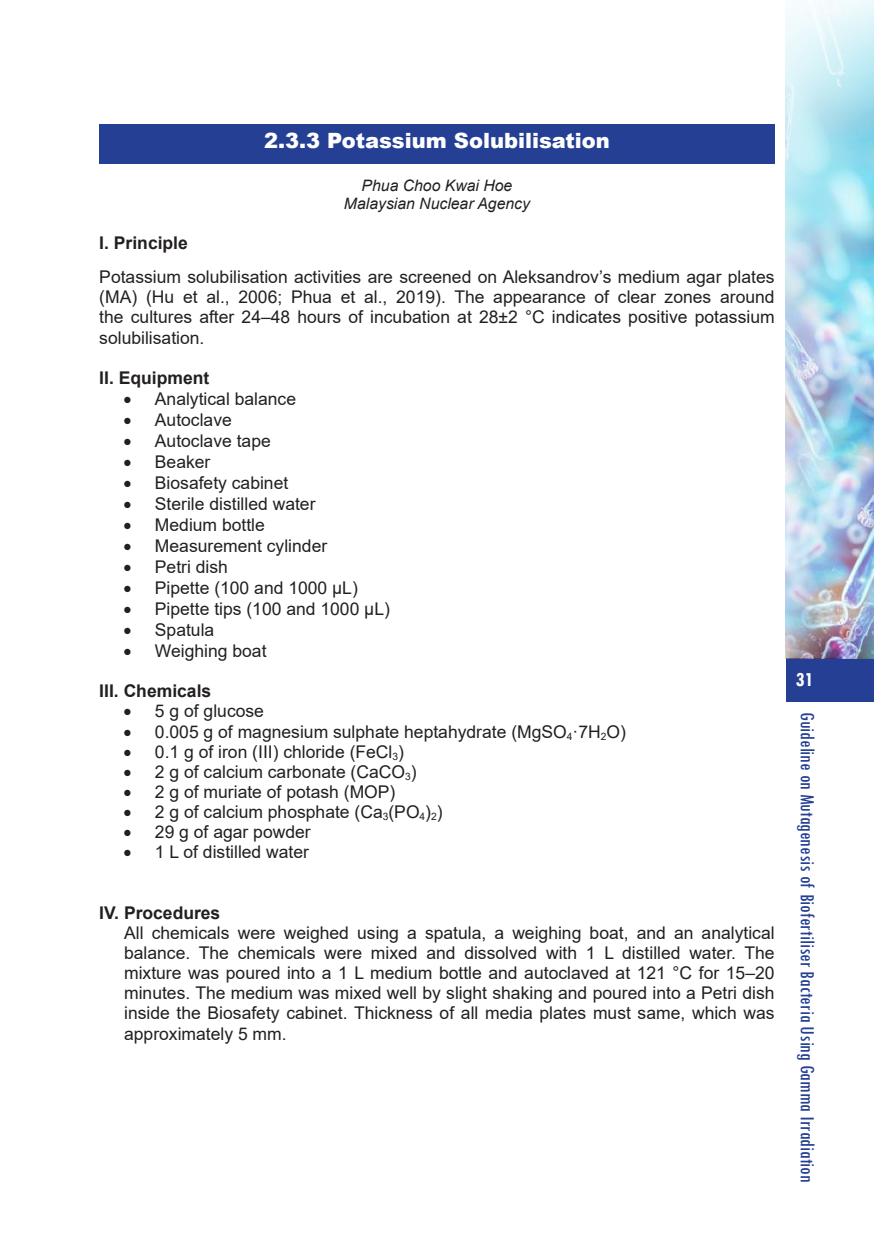
<style>
.page{position:relative;width:874px;height:1241px;background:#fff}
.page>*{position:absolute;margin:0;border:0;box-sizing:border-box;transform-origin:0 0}
.t1{font:condensed 21px "Tw Cen";color:#243f94}
.t2{font:900 21px "Arial";color:#fff}
.t3{font:700 condensed 21px "Tw Cen";color:#fff}
.t4{font:17.5px/20.1px "Arial";color:#231f20;text-align:justify}
.t5{font:700 17.5px "Arial";color:#231f20}
.t6{font:italic 15.75px/18px "Arial";color:#231f20;text-align:center}
</style>
<div class="page">
<div style="left:785px;top:658px;width:88px;height:43px;background:#243f94"></div>
<img style="left:785px;top:0;width:88px;height:658px">
<div style="left:99px;top:124px;width:675px;height:40px;background:#243f94"></div>
<p class="t2" style="left:264px;top:125px;width:347px">2.3.3 Potassium Solubilisation</p>
<p class="t6" style="left:344px;top:176px;width:187px">Phua Choo Kwai Hoe<br>Malaysian Nuclear Agency</p>
<p class="t5" style="left:99px;top:230px;width:90px">I. Principle</p>
<p class="t4" style="left:99px;top:267px;width:676px">Potassium solubilisation activities are screened on Aleksandrov’s medium agar plates (MA) (Hu et al., 2006; Phua et al., 2019). The appearance of clear zones around the cultures after 24–48 hours of incubation at 28±2 °C indicates positive potassium solubilisation.</p>
<p class="t5" style="left:99px;top:365px;width:111px">II. Equipment</p>
<p class="t4" style="left:123px;top:388px;width:174px">• Analytical balance</p>
<p class="t4" style="left:123px;top:409px;width:110px">• Autoclave</p>
<p class="t4" style="left:123px;top:430px;width:149px">• Autoclave tape</p>
<p class="t4" style="left:123px;top:451px;width:88px">• Beaker</p>
<p class="t4" style="left:123px;top:472px;width:166px">• Biosafety cabinet</p>
<p class="t4" style="left:123px;top:493px;width:193px">• Sterile distilled water</p>
<p class="t4" style="left:123px;top:514px;width:143px">• Medium bottle</p>
<p class="t4" style="left:123px;top:535px;width:205px">• Measurement cylinder</p>
<p class="t4" style="left:123px;top:556px;width:106px">• Petri dish</p>
<p class="t4" style="left:123px;top:577px;width:236px">• Pipette (100 and 1000 µL)</p>
<p class="t4" style="left:123px;top:598px;width:268px">• Pipette tips (100 and 1000 µL)</p>
<p class="t4" style="left:123px;top:619px;width:92px">• Spatula</p>
<p class="t4" style="left:123px;top:640px;width:145px">• Weighing boat</p>
<p class="t5" style="left:99px;top:678px;width:113px">III. Chemicals</p>
<p class="t4" style="left:123px;top:701px;width:142px">• 5 g of glucose</p>
<p class="t4" style="left:123px;top:721px;width:503px">• 0.005 g of magnesium sulphate heptahydrate (MgSO<sub>4</sub>·7H<sub>2</sub>O)</p>
<p class="t4" style="left:123px;top:741px;width:282px">• 0.1 g of iron (III) chloride (FeCl<sub>3</sub>)</p>
<p class="t4" style="left:123px;top:761px;width:294px">• 2 g of calcium carbonate (CaCO<sub>3</sub>)</p>
<p class="t4" style="left:123px;top:781px;width:273px">• 2 g of muriate of potash (MOP)</p>
<p class="t4" style="left:123px;top:801px;width:320px">• 2 g of calcium phosphate (Ca<sub>3</sub>(PO<sub>4</sub>)<sub>2</sub>)</p>
<p class="t4" style="left:123px;top:821px;width:189px">• 29 g of agar powder</p>
<p class="t4" style="left:123px;top:841px;width:187px">• 1 L of distilled water</p>
<p class="t5" style="left:99px;top:900px;width:122px">IV. Procedures</p>
<p class="t4" style="left:124px;top:922px;width:651px">All chemicals were weighed using a spatula, a weighing boat, and an analytical balance. The chemicals were mixed and dissolved with 1 L distilled water. The mixture was poured into a 1 L medium bottle and autoclaved at 121 °C for 15–20 minutes. The medium was mixed well by slight shaking and poured into a Petri dish inside the Biosafety cabinet. Thickness of all media plates must same, which was approximately 5 mm.</p>
<p class="t3" style="left:794px;top:666px;width:20px">31</p>
<p class="t1" style="left:819px;top:711px;width:472px;rotate:90deg">Guideline on Mutagenesis of Biofertiliser Bacteria Using Gamma Irradiation</p>
</div>
